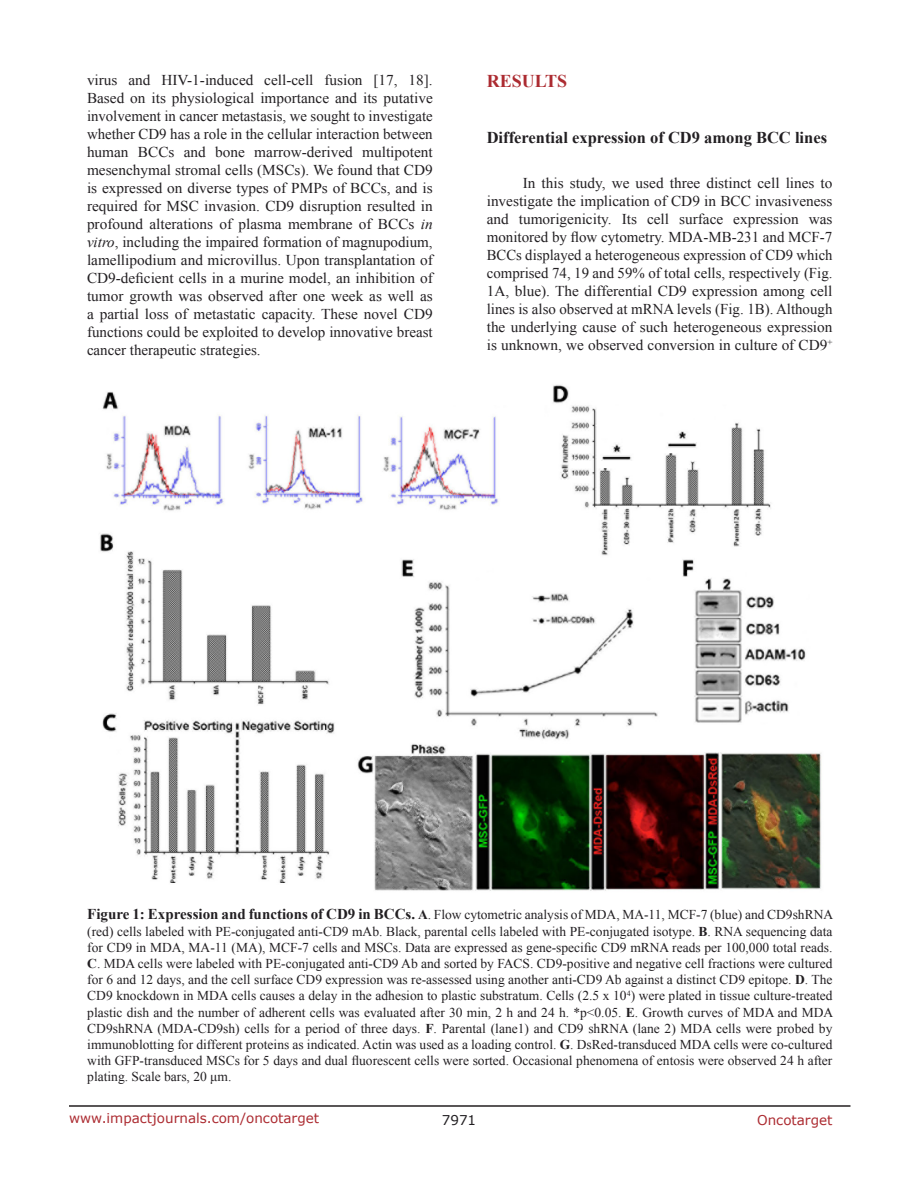
<style>
.page{position:relative;width:918px;height:1188px;background:#fff}
.page>*{position:absolute;margin:0;border:0;box-sizing:border-box;transform-origin:0 0}
.Heading{font:700 18px "Times New Roman";color:#ac2b31}
.SubHeading{font:700 16.5px "Times New Roman";color:#221f22}
.BodyText{font:15px/18px "Times New Roman";color:#221f22;text-align:justify}
.FigureText{font:13.5px/16.2px "Times New Roman";color:#221f22;text-align:justify}
.t1{font:13.5px "Verdana";color:#ac2b31}
.t2{font:13.5px "Verdana";color:#221f22}
.s1{font-style:italic}
.s2{font-weight:700;font-size:15px}
.s3{font-weight:700}
</style>
<div class="page">
<hr style="left:69px;top:1105px;width:781px;height:2px;background:#231f20">
<img style="left:100px;top:385px;width:722px;height:506px">
<p class="BodyText" style="left:87px;top:71px;width:347px">virus and HIV-1-induced cell-cell fusion [17, 18].<br>Based on its physiological importance and its putative involvement in cancer metastasis, we sought to investigate whether CD9 has a role in the cellular interaction between human BCCs and bone marrow-derived multipotent mesenchymal stromal cells (MSCs). We found that CD9 is expressed on diverse types of PMPs of BCCs, and is required for MSC invasion. CD9 disruption resulted in profound alterations of plasma membrane of BCCs <span class="s1">in vitro</span>, including the impaired formation of magnupodium, lamellipodium and microvillus. Upon transplantation of CD9-deficient cells in a murine model, an inhibition of tumor growth was observed after one week as well as a partial loss of metastatic capacity. These novel CD9 functions could be exploited to develop innovative breast cancer therapeutic strategies.</p>
<p class="Heading" style="left:487px;top:69px;width:82px">RESULTS</p>
<p class="SubHeading" style="left:487px;top:126px;width:342px">Differential expression of CD9 among BCC lines</p>
<p class="BodyText" style="left:487px;top:174px;width:347px;text-indent:36px">In this study, we used three distinct cell lines to investigate the implication of CD9 in BCC invasiveness and tumorigenicity. Its cell surface expression was monitored by flow cytometry. MDA-MB-231 and MCF-7<br>BCCs displayed a heterogeneous expression of CD9 which comprised 74, 19 and 59% of total cells, respectively (Fig.<br>1A, blue). The differential CD9 expression among cell lines is also observed at mRNA levels (Fig. 1B). Although the underlying cause of such heterogeneous expression is unknown, we observed conversion in culture of CD9<sup>+</sup></p>
<p class="FigureText" style="left:87px;top:907px;width:747px"><span class="s2">Figure 1: Expression and functions of CD9 in BCCs.</span> <span class="s3">A</span>. Flow cytometric analysis of MDA, MA-11, MCF-7 (blue) and CD9shRNA (red) cells labeled with PE-conjugated anti-CD9 mAb. Black, parental cells labeled with PE-conjugated isotype. <span class="s3">B</span>. RNA sequencing data for CD9 in MDA, MA-11 (MA), MCF-7 cells and MSCs. Data are expressed as gene-specific CD9 mRNA reads per 100,000 total reads.<br><span class="s3">C</span>. MDA cells were labeled with PE-conjugated anti-CD9 Ab and sorted by FACS. CD9-positive and negative cell fractions were cultured for 6 and 12 days, and the cell surface CD9 expression was re-assessed using another anti-CD9 Ab against a distinct CD9 epitope. <span class="s3">D</span>. The CD9 knockdown in MDA cells causes a delay in the adhesion to plastic substratum. Cells (2.5 x 10<sup>4</sup>) were plated in tissue culture-treated plastic dish and the number of adherent cells was evaluated after 30 min, 2 h and 24 h. *p&lt;0.05. <span class="s3">E</span>. Growth curves of MDA and MDA CD9shRNA (MDA-CD9sh) cells for a period of three days. <span class="s3">F</span>. Parental (lane1) and CD9 shRNA (lane 2) MDA cells were probed by immunoblotting for different proteins as indicated. Actin was used as a loading control. <span class="s3">G</span>. DsRed-transduced MDA cells were co-cultured with GFP-transduced MSCs for 5 days and dual fluorescent cells were sorted. Occasional phenomena of entosis were observed 24 h after plating. Scale bars, 20 μm.</p>
<p class="t1" style="left:69px;top:1109px;width:252px">www.impactjournals.com/oncotarget</p>
<p class="t2" style="left:442px;top:1111px;width:36px">7971</p>
<p class="t1" style="left:757px;top:1111px;width:77px">Oncotarget</p>
</div>
